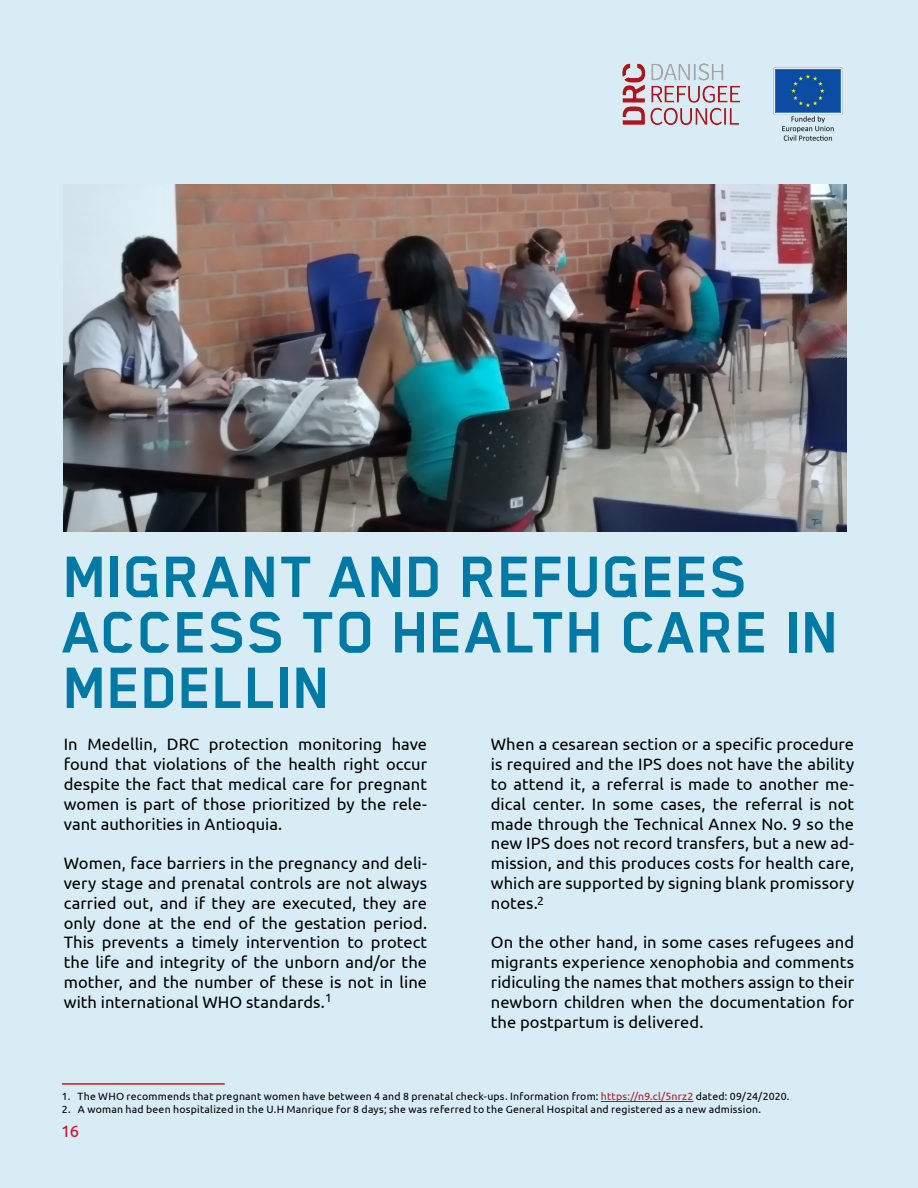
<style>
.page{position:relative;width:918px;height:1188px;background:#d7ecf4}
.page>*{position:absolute;margin:0;border:0;box-sizing:border-box;transform-origin:0 0}
.t1{font:700 67.5px/55.5px "Blender Pro";letter-spacing:-.01em;color:#007aa5}
.t2{font:16.5px/19.8px "Ubuntu";letter-spacing:.005em;color:#000;text-align:justify}
.t3{font:16.5px "Ubuntu";color:#cc1324}
.t4{font:12px "Ubuntu";color:#000}
.t5{font:10.5px "Ubuntu";letter-spacing:.02em;color:#000}
.s1{color:#af161e}
</style>
<div class="page">
<hr style="left:601px;top:1101px;width:92px;height:1px;background:#af161e">
<hr style="left:62px;top:1083px;width:163px;height:2px;background:#cd171a">
<img style="left:622px;top:64px;width:118px;height:60px">
<img style="left:773px;top:67px;width:70px;height:74px">
<img style="left:64px;top:185px;width:782px;height:346px">
<h1 class="t1" style="left:64px;top:548px;width:778px">MIGRANT AND REFUGEES<br>ACCESS TO HEALTH CARE IN<br>MEDELLIN</h1>
<p class="t2" style="left:64px;top:734px;width:365px">In Medellin, DRC protection monitoring have found that violations of the health right occur despite the fact that medical care for pregnant women is part of those prioritized by the rele&shy;vant authorities in Antioquia.</p>
<p class="t2" style="left:64px;top:853px;width:365px">Women, face barriers in the pregnancy and deli&shy;very stage and prenatal controls are not always carried out, and if they are executed, they are only done at the end of the gestation period.<br>This prevents a timely intervention to protect the life and integrity of the unborn and/or the mother, and the number of these is not in line with international WHO standards.</p>
<p class="t2" style="left:491px;top:734px;width:365px">When a cesarean section or a specific procedure is required and the IPS does not have the ability to attend it, a referral is made to another me&shy;dical center. In some cases, the referral is not made through the Technical Annex No. 9 so the new IPS does not record transfers, but a new ad&shy;mission, and this produces costs for health care, which are supported by signing blank promissory notes.</p>
<p class="t2" style="left:491px;top:932px;width:365px">On the other hand, in some cases refugees and migrants experience xenophobia and comments ridiculing the names that mothers assign to their newborn children when the documentation for the postpartum is delivered.</p>
<p class="t4" style="left:537px;top:894px;width:8px">2</p>
<p class="t4" style="left:325px;top:991px;width:8px">1</p>
<p class="t5" style="left:62px;top:1090px;width:729px">1. The WHO recommends that pregnant women have between 4 and 8 prenatal check-ups. Information from: <span class="s1">https://n9.cl/5nrz2</span> dated: 09/24/2020.</p>
<p class="t5" style="left:62px;top:1103px;width:701px">2. A woman had been hospitalized in the U.H Manrique for 8 days; she was referred to the General Hospital and registered as a new admission.</p>
<p class="t3" style="left:61px;top:1121px;width:19px">16</p>
</div>
